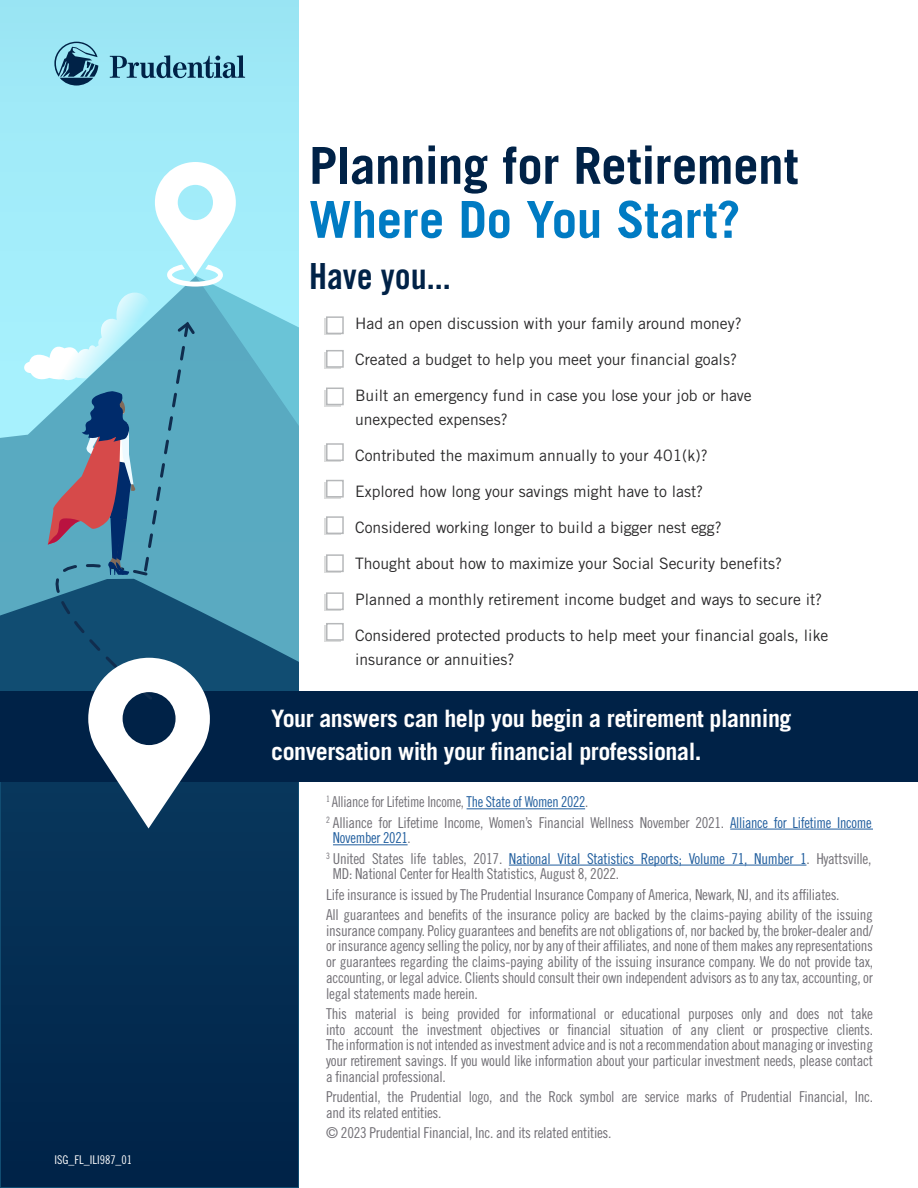
<style>
.page{position:relative;width:918px;height:1188px;background:#fff}
.page>*{position:absolute;margin:0;border:0;box-sizing:border-box;transform-origin:0 0}
.t1{font:700 51px/54px "Trade Gothic LT Std";letter-spacing:-.01em;color:#002247}
.t2{font:36px "Trade Gothic LT Std Bd Cn 20";color:#002247}
.t3{font:700 24px/33px "Trade Gothic LT Std";letter-spacing:-.02em;color:#fff}
.t4{font:15.75px/24px "Trade Gothic LT Std";color:#292829}
.t5{font:15px/15.8px "Trade Gothic LT Std Cn 18";letter-spacing:-.02em;color:#727076;text-align:justify}
.t6{font:15px/20.2px "Trade Gothic LT Std Cn 18";letter-spacing:-.02em;color:#727076;scale:.94 1}
.t7{font:15px/20.2px "Trade Gothic LT Std Cn 18";letter-spacing:-.02em;color:#215e9e;scale:.96 1}
.t8{font:12px "Trade Gothic LT Std Cn 18";color:#fff}
.s1{color:#007bc3}
.s2{color:#215e9e}
.s3{color:#727076}
</style>
<div class="page">
<div style="left:0;top:0;width:298px;height:1188px;background:#9fe9f7"></div>
<div style="left:1px;top:723px;width:297px;height:464px;background:#032b50"></div>
<div style="left:0;top:692px;width:918px;height:90px;background:#002247"></div>
<hr style="left:467px;top:808px;width:118px;height:1px;background:#215e9e">
<hr style="left:730px;top:829px;width:143px;height:1px;background:#215e9e">
<hr style="left:333px;top:844px;width:75px;height:1px;background:#215e9e">
<hr style="left:509px;top:865px;width:297px;height:1px;background:#215e9e">
<svg style="left:54px;top:42px;width:191px;height:44px"></svg>
<svg style="left:0;top:162px;width:298px;height:667px"></svg>
<div style="left:324px;top:318px;width:17px;height:17px;background:#dcdddd"></div>
<div style="left:326px;top:316px;width:18px;height:18px;background:#fff;border:2px solid #b6b8ba"></div>
<div style="left:324px;top:352px;width:17px;height:17px;background:#dcdddd"></div>
<div style="left:326px;top:350px;width:18px;height:18px;background:#fff;border:2px solid #b6b8ba"></div>
<div style="left:324px;top:390px;width:17px;height:16px;background:#dcdddd"></div>
<div style="left:326px;top:388px;width:18px;height:17px;background:#fff;border:2px solid #b6b8ba"></div>
<div style="left:324px;top:445px;width:17px;height:17px;background:#dcdddd"></div>
<div style="left:326px;top:443px;width:18px;height:18px;background:#fff;border:2px solid #b6b8ba"></div>
<div style="left:324px;top:482px;width:17px;height:17px;background:#dcdddd"></div>
<div style="left:326px;top:480px;width:18px;height:18px;background:#fff;border:2px solid #b6b8ba"></div>
<div style="left:324px;top:518px;width:17px;height:17px;background:#dcdddd"></div>
<div style="left:326px;top:516px;width:18px;height:18px;background:#fff;border:2px solid #b6b8ba"></div>
<div style="left:324px;top:556px;width:17px;height:17px;background:#dcdddd"></div>
<div style="left:326px;top:554px;width:18px;height:18px;background:#fff;border:2px solid #b6b8ba"></div>
<div style="left:324px;top:594px;width:17px;height:17px;background:#dcdddd"></div>
<div style="left:326px;top:592px;width:18px;height:18px;background:#fff;border:2px solid #b6b8ba"></div>
<div style="left:324px;top:625px;width:17px;height:17px;background:#dcdddd"></div>
<div style="left:326px;top:623px;width:18px;height:18px;background:#fff;border:2px solid #b6b8ba"></div>
<p class="t8" style="left:54px;top:1153px;width:79px">ISG_FL_ILI987_01</p>
<h2 class="t1" style="left:309px;top:138px;width:491px">Planning for Retirement<br><span class="s1">Where Do You Start?</span></h2>
<p class="t2" style="left:309px;top:254px;width:143px">Have you...</p>
<p class="t4" style="left:355px;top:311px;width:388px">Had an open discussion with your family around money?</p>
<p class="t4" style="left:355px;top:347px;width:383px">Created a budget to help you meet your financial goals?</p>
<p class="t4" style="left:355px;top:383px;width:398px">Built an emergency fund in case you lose your job or have</p>
<p class="t4" style="left:355px;top:407px;width:154px">unexpected expenses?</p>
<p class="t4" style="left:355px;top:443px;width:354px">Contributed the maximum annually to your 401(k)?</p>
<p class="t4" style="left:355px;top:479px;width:350px">Explored how long your savings might have to last?</p>
<p class="t4" style="left:355px;top:515px;width:368px">Considered working longer to build a bigger nest egg?</p>
<p class="t4" style="left:355px;top:551px;width:428px">Thought about how to maximize your Social Security benefits?</p>
<p class="t4" style="left:355px;top:587px;width:469px">Planned a monthly retirement income budget and ways to secure it?</p>
<p class="t4" style="left:355px;top:623px;width:475px">Considered protected products to help meet your financial goals, like insurance or annuities?</p>
<p class="t3" style="left:271px;top:701px;width:522px">Your answers can help you begin a retirement planning conversation with your financial professional.</p>
<p class="t6" style="left:326px;top:792px;width:582px"><sup>1</sup> Alliance for Lifetime Income, <span class="s2">The State of Women 2022</span>.<br><sup>2</sup> Alliance for Lifetime Income, Women’s Financial Wellness November 2021. <span class="s2">Alliance for Lifetime Income</span></p>
<p class="t7" style="left:326px;top:828px;width:569px;text-indent:7px">November 2021<span class="s3">.<br></span><sup>3</sup> <span class="s3">United States life tables, 2017.</span> National Vital Statistics Reports; Volume 71, Number 1<span class="s3">. Hyattsville,</span></p>
<p class="t5" style="left:333px;top:866px;width:288px">MD: National Center for Health Statistics, August 8, 2022.</p>
<p class="t5" style="left:326px;top:886px;width:515px">Life insurance is issued by The Prudential Insurance Company of America, Newark, NJ, and its affiliates.</p>
<p class="t5" style="left:326px;top:906px;width:548px">All guarantees and benefits of the insurance policy are backed by the claims-paying ability of the issuing insurance company. Policy guarantees and benefits are not obligations of, nor backed by, the broker-dealer and/ or insurance agency selling the policy, nor by any of their affiliates, and none of them makes any representations or guarantees regarding the claims-paying ability of the issuing insurance company. We do not provide tax, accounting, or legal advice. Clients should consult their own independent advisors as to any tax, accounting, or legal statements made herein.</p>
<p class="t5" style="left:326px;top:1005px;width:548px">This material is being provided for informational or educational purposes only and does not take into account the investment objectives or financial situation of any client or prospective clients.<br>The information is not intended as investment advice and is not a recommendation about managing or investing your retirement savings. If you would like information about your particular investment needs, please contact a financial professional.</p>
<p class="t5" style="left:326px;top:1089px;width:548px">Prudential, the Prudential logo, and the Rock symbol are service marks of Prudential Financial, Inc. and its related entities.</p>
<p class="t5" style="left:326px;top:1125px;width:287px">© 2023 Prudential Financial, Inc. and its related entities.</p>
</div>
